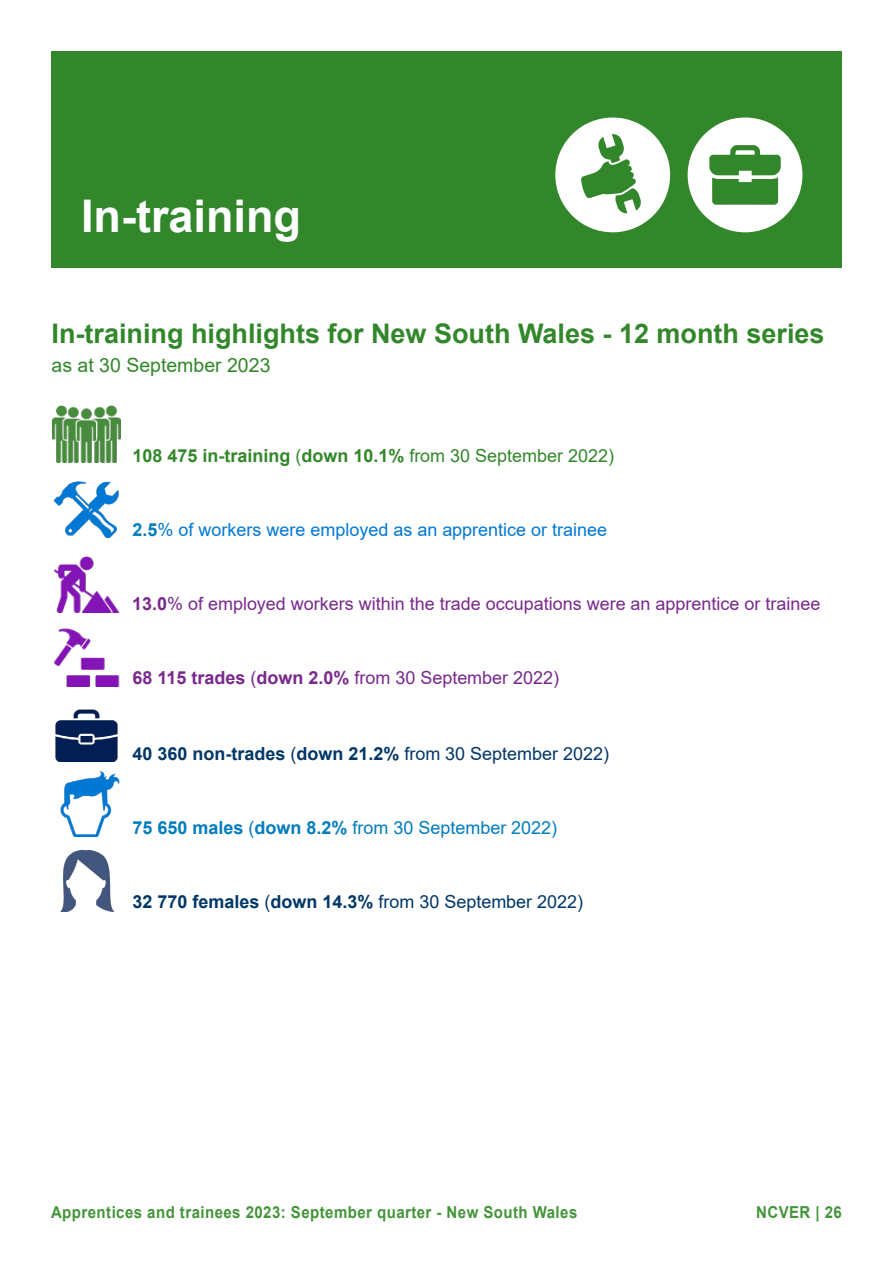
<style>
.page{position:relative;width:893px;height:1263px;background:#fff}
.page>*{position:absolute;margin:0;border:0;box-sizing:border-box;transform-origin:0 0}
.Chapter_heading{font:700 45px "Arial";color:#fff}
.Chart_heading{font:700 27px "Arial";color:#32872a}
.Chart_subheading{font:19.5px "Arial";color:#32872a}
.t1{font:18px "Arial";color:#79288c}
.t2{font:700 18px "Arial";color:#003768}
.t3{font:18px "Arial";color:#0078d4}
.t4{font:700 18px "Arial";color:#32872a}
.t5{font:18px "Arial";color:#007cbf}
.t6{font:700 16.5px "Arial";letter-spacing:.03em;color:#439539;scale:.91 1}
.s1{font-weight:400}
.s2{font-weight:700;color:#007cbf}
.s3{font-weight:700}
</style>
<div class="page">
<div style="left:51px;top:51px;width:791px;height:216px;background:#32872a"></div>
<div style="left:555px;top:117px;width:115px;height:115px;background:#fff;border-radius:50%"></div>
<svg style="left:581px;top:134px;width:60px;height:80px"></svg>
<div style="left:688px;top:117px;width:114px;height:115px;background:#fff;border-radius:50%"></div>
<svg style="left:709px;top:145px;width:72px;height:60px"></svg>
<img style="left:53px;top:481px;width:66px;height:56px">
<img style="left:55px;top:709px;width:63px;height:52px">
<img style="left:60px;top:770px;width:60px;height:66px">
<img style="left:60px;top:849px;width:54px;height:62px">
<img style="left:53px;top:405px;width:67px;height:57px">
<img style="left:53px;top:628px;width:67px;height:59px">
<img style="left:53px;top:556px;width:67px;height:56px">
<p class="Chapter_heading" style="left:81px;top:185px;width:222px">In-training</p>
<p class="Chart_heading" style="left:52px;top:315px;width:775px">In-training highlights for New South Wales - 12 month series</p>
<p class="Chart_subheading" style="left:52px;top:352px;width:220px">as at 30 September 2023</p>
<p class="Chart_subheading" style="left:57px;top:336px;width:221px">as at 30 September 2023</p>
<p class="t4" style="left:133px;top:443px;width:483px">108 475 in-training <span class="s1">(</span>down 10.1% <span class="s1">from 30 September 2022)</span></p>
<p class="t3" style="left:133px;top:517px;width:476px"><span class="s2">2.5</span>% of workers were employed as an apprentice or trainee</p>
<p class="t1" style="left:132px;top:591px;width:690px"><span class="s3">13.0</span>% of employed workers within the trade occupations were an apprentice or trainee</p>
<p class="t1" style="left:133px;top:666px;width:428px"><span class="s3">68 115 trades</span> (<span class="s3">down 2.0%</span> from 30 September 2022)</p>
<p class="t2" style="left:133px;top:741px;width:478px">40 360 non-trades <span class="s1">(</span>down 21.2% <span class="s1">from 30 September 2022)</span></p>
<p class="t5" style="left:133px;top:815px;width:426px"><span class="s3">75 650 males</span> (<span class="s3">down 8.2%</span> from 30 September 2022)</p>
<p class="t2" style="left:133px;top:889px;width:452px">32 770 females <span class="s1">(</span>down 14.3% <span class="s1">from 30 September 2022)</span></p>
<p class="t6" style="left:51px;top:1200px;width:580px">Apprentices and trainees 2023: September quarter - New South Wales</p>
<p class="t6" style="left:756px;top:1200px;width:96px">NCVER | 26</p>
</div>
